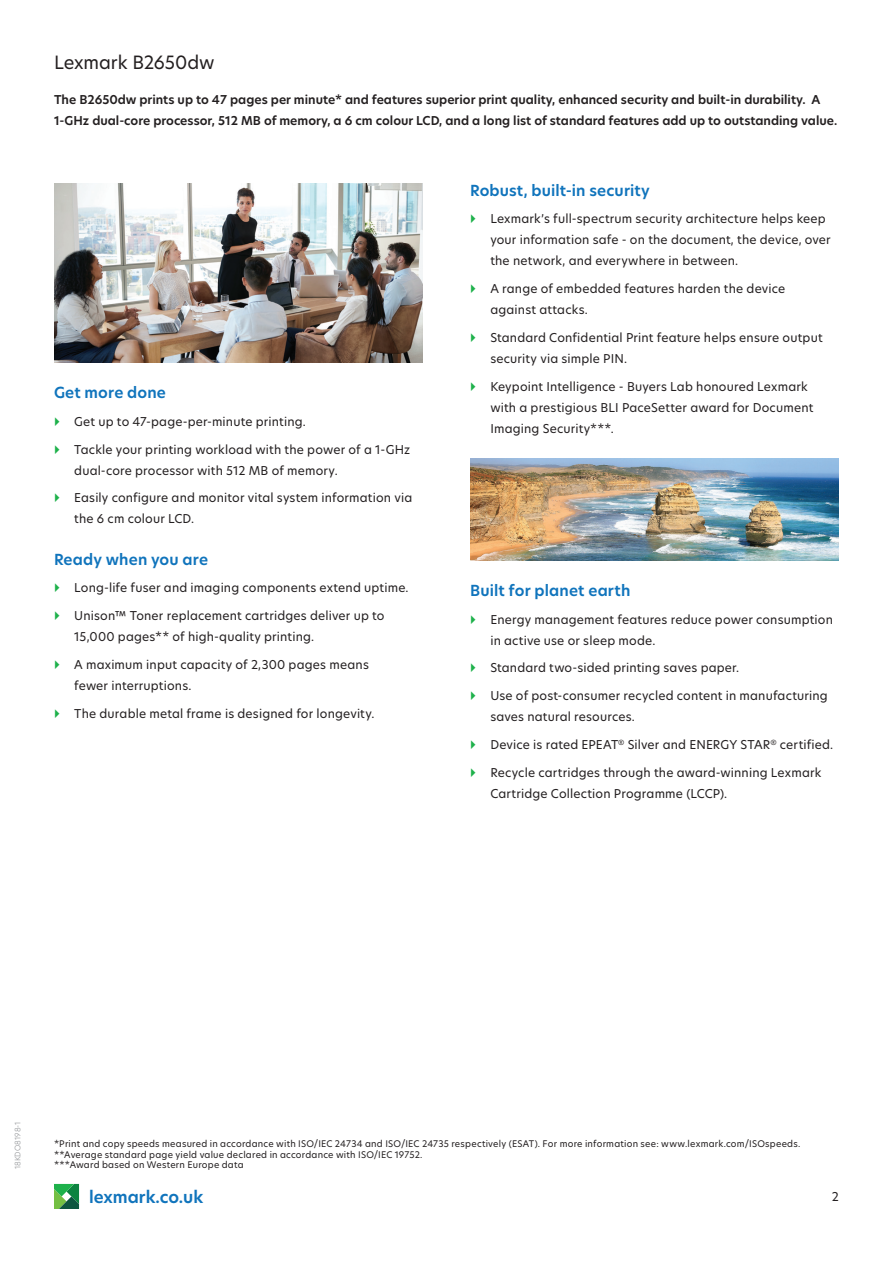
<style>
.page{position:relative;width:893px;height:1263px;background:#fff}
.page>*{position:absolute;margin:0;border:0;box-sizing:border-box;transform-origin:0 0}
.Title_-_secondary_he{font:18px "TP Hero";letter-spacing:-.005em;color:#231f20}
.URL{font:600 16.5px "TP Hero";color:#1074bc}
.Body_header_-_level{font:600 15px "TP Hero";letter-spacing:.01em;color:#1074bc}
.t1{font:12px/21px "TP Hero";letter-spacing:.015em;color:#231f20}
.Introduction_paragra{font:600 12px/21px "TP Hero";color:#231f20}
.Footnotes{font:9px "TP Hero";letter-spacing:.025em;color:#231f20}
.t2{font:300 7.5px "TP Hero";color:#939598}
</style>
<div class="page">
<svg style="left:54px;top:1184px;width:25px;height:25px"></svg>
<img style="left:54px;top:184px;width:369px;height:179px">
<img style="left:470px;top:459px;width:369px;height:101px">
<p class="Title_-_secondary_he" style="left:54px;top:50px;width:162px">Lexmark B2650dw</p>
<p class="Introduction_paragra" style="left:54px;top:89px;width:785px">The B2650dw prints up to 47 pages per minute* and features superior print quality, enhanced security and built-in durability. A<br>1-GHz dual-core processor, 512 MB of memory, a 6 cm colour LCD, and a long list of standard features add up to outstanding value.</p>
<p class="Body_header_-_level" style="left:54px;top:382px;width:113px">Get more done</p>
<p class="t1" style="left:74px;top:411px;width:233px">Get up to 47-page-per-minute printing.</p>
<p class="t1" style="left:74px;top:438px;width:337px">Tackle your printing workload with the power of a 1-GHz dual-core processor with 512 MB of memory.</p>
<p class="t1" style="left:74px;top:487px;width:339px">Easily configure and monitor vital system information via the 6 cm colour LCD.</p>
<p class="Body_header_-_level" style="left:54px;top:549px;width:156px">Ready when you are</p>
<p class="t1" style="left:74px;top:577px;width:336px">Long-life fuser and imaging components extend uptime.</p>
<p class="t1" style="left:74px;top:605px;width:312px">Unison™ Toner replacement cartridges deliver up to<br>15,000 pages** of high-quality printing.</p>
<p class="t1" style="left:74px;top:654px;width:296px">A maximum input capacity of 2,300 pages means fewer interruptions.</p>
<p class="t1" style="left:74px;top:702px;width:302px">The durable metal frame is designed for longevity.</p>
<p class="Body_header_-_level" style="left:470px;top:180px;width:181px">Robust, built-in security</p>
<p class="t1" style="left:490px;top:208px;width:342px">Lexmark’s full-spectrum security architecture helps keep your information safe - on the document, the device, over the network, and everywhere in between.</p>
<p class="t1" style="left:490px;top:278px;width:296px">A range of embedded features harden the device against attacks.</p>
<p class="t1" style="left:490px;top:327px;width:334px">Standard Confidential Print feature helps ensure output security via simple PIN.</p>
<p class="t1" style="left:490px;top:376px;width:324px">Keypoint Intelligence - Buyers Lab honoured Lexmark with a prestigious BLI PaceSetter award for Document<br>Imaging Security***.</p>
<p class="Body_header_-_level" style="left:470px;top:580px;width:162px">Built for planet earth</p>
<p class="t1" style="left:490px;top:608px;width:344px">Energy management features reduce power consumption in active use or sleep mode.</p>
<p class="t1" style="left:490px;top:657px;width:250px">Standard two-sided printing saves paper.</p>
<p class="t1" style="left:490px;top:685px;width:339px">Use of post-consumer recycled content in manufacturing saves natural resources.</p>
<p class="t1" style="left:490px;top:734px;width:344px">Device is rated EPEAT<sup>®</sup> Silver and ENERGY STAR<sup>®</sup> certified.</p>
<p class="t1" style="left:490px;top:761px;width:332px">Recycle cartridges through the award-winning Lexmark<br>Cartridge Collection Programme (LCCP).</p>
<p class="t2" style="left:13px;top:1169px;width:49px;rotate:-90deg">18KDO8198-1</p>
<p class="Footnotes" style="left:54px;top:1138px;width:748px">*Print and copy speeds measured in accordance with ISO/IEC 24734 and ISO/IEC 24735 respectively (ESAT). For more information see: www.lexmark.com/ISOspeeds.</p>
<p class="Footnotes" style="left:54px;top:1148px;width:370px">**Average standard page yield value declared in accordance with ISO/IEC 19752.</p>
<p class="Footnotes" style="left:54px;top:1159px;width:191px">***Award based on Western Europe data</p>
<p class="URL" style="left:89px;top:1186px;width:116px">lexmark.co.uk</p>
<p class="t1" style="left:832px;top:1186px;width:9px">2</p>
</div>
